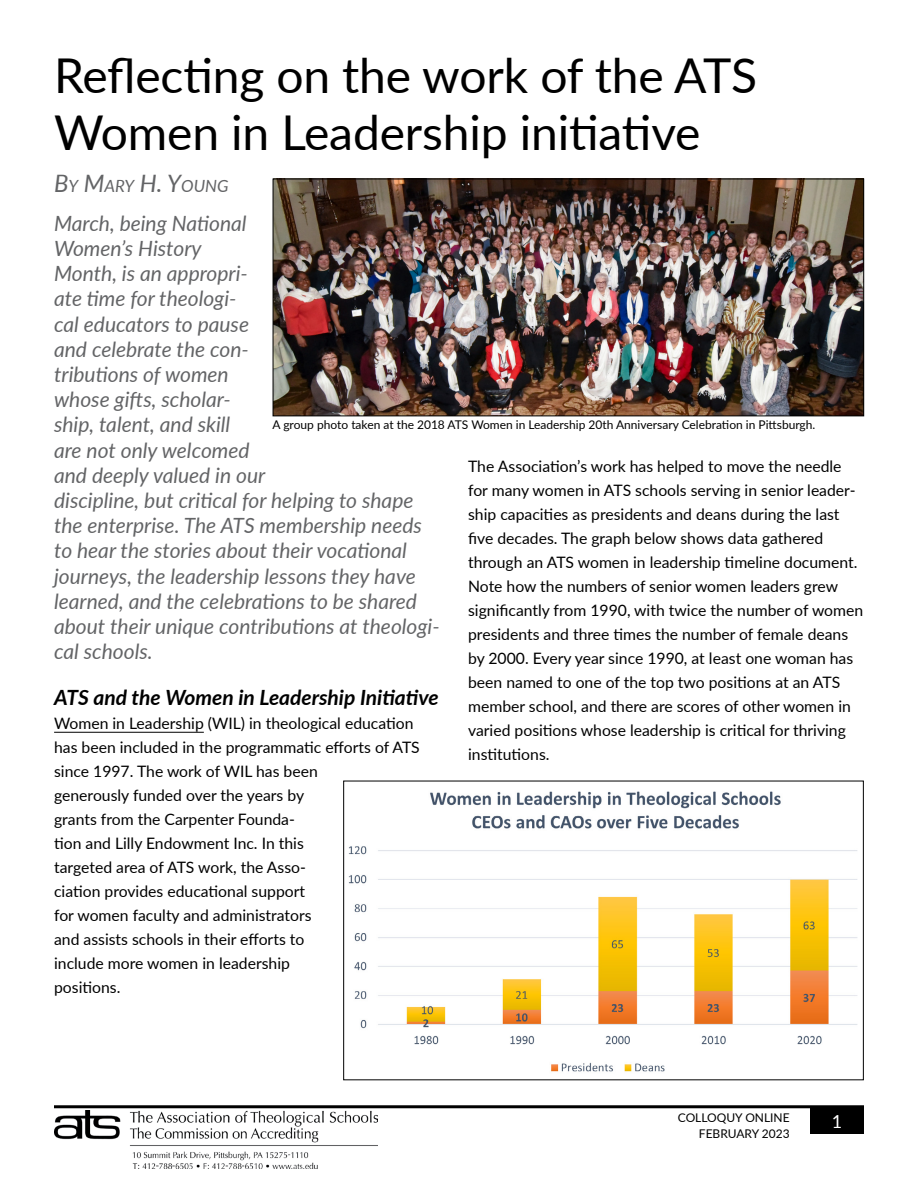
<style>
.page{position:relative;width:918px;height:1188px;background:#fff}
.page>*{position:absolute;margin:0;border:0;box-sizing:border-box;transform-origin:0 0}
.t1{font:48px/57.6px "Lato";letter-spacing:-.005em;color:#000}
.t2{font:italic 21px/25.2px "Lato";color:#636466}
.t3{font:italic 700 21px "Lato";color:#000}
.t4{font:18px "Lato";color:#fff}
.t5{font:italic 16.8px "Lato";color:#636466}
.t6{font:15.75px/24px "Lato";color:#000}
.t7{font:12px/16.5px "Lato";color:#000;text-align:right}
.s1{font-size:24px}
</style>
<div class="page">
<div style="left:810px;top:1107px;width:54px;height:27px;background:#000"></div>
<hr style="left:54px;top:1105px;width:810px;height:3px;background:#000">
<img style="left:54px;top:1110px;width:324px;height:59px">
<hr style="left:54px;top:732px;width:150px;height:1px;background:#000">
<img style="left:275px;top:181px;width:587px;height:233px">
<div style="left:273px;top:179px;width:591px;height:237px;border:1px solid #000"></div>
<img style="left:348px;top:791px;width:510px;height:281px">
<div style="left:343px;top:781px;width:521px;height:299px;border:1px solid #000"></div>
<h1 class="t1" style="left:54px;top:44px;width:705px">Reflecting on the work of the ATS<br>Women in Leadership initiative</h1>
<p class="t5" style="left:54px;top:174px;width:176px"><span class="s1">B</span>Y <span class="s1">M</span>ARY <span class="s1">H. Y</span>OUNG</p>
<p class="t2" style="left:54px;top:210px;width:387px">March, being National<br>Women’s History<br>Month, is an appropri-<br>ate time for theologi-<br>cal educators to pause<br>and celebrate the con-<br>tributions of women<br>whose gifts, scholar-<br>ship, talent, and skill<br>are not only welcomed<br>and deeply valued in our<br>discipline, but critical for helping to shape the enterprise. The ATS membership needs to hear the stories about their vocational journeys, the leadership lessons they have learned, and the celebrations to be shared about their unique contributions at theologi&shy;cal schools.</p>
<h2 class="t3" style="left:54px;top:682px;width:386px">ATS and the Women in Leadership Initiative</h2>
<p class="t6" style="left:54px;top:710px;width:367px">Women in Leadership (WIL) in theological education has been included in the programmatic efforts of ATS since 1997. The work of WIL has been<br>generously funded over the years by<br>grants from the Carpenter Founda-<br>tion and Lilly Endowment Inc. In this<br>targeted area of ATS work, the Asso-<br>ciation provides educational support<br>for women faculty and administrators<br>and assists schools in their efforts to<br>include more women in leadership<br>positions.</p>
<p class="t7" style="left:273px;top:415px;width:544px">A group photo taken at the 2018 ATS Women in Leadership 20th Anniversary Celebration in Pittsburgh.</p>
<p class="t6" style="left:468px;top:454px;width:397px">The Association’s work has helped to move the needle for many women in ATS schools serving in senior leader&shy;ship capacities as presidents and deans during the last five decades. The graph below shows data gathered through an ATS women in leadership timeline document.<br>Note how the numbers of senior women leaders grew significantly from 1990, with twice the number of women presidents and three times the number of female deans by 2000. Every year since 1990, at least one woman has been named to one of the top two positions at an ATS member school, and there are scores of other women in varied positions whose leadership is critical for thriving institutions.</p>
<p class="t7" style="left:678px;top:1108px;width:113px">COLLOQUY ONLINE<br>FEBRUARY 2023</p>
<p class="t4" style="left:832px;top:1108px;width:12px">1</p>
</div>
